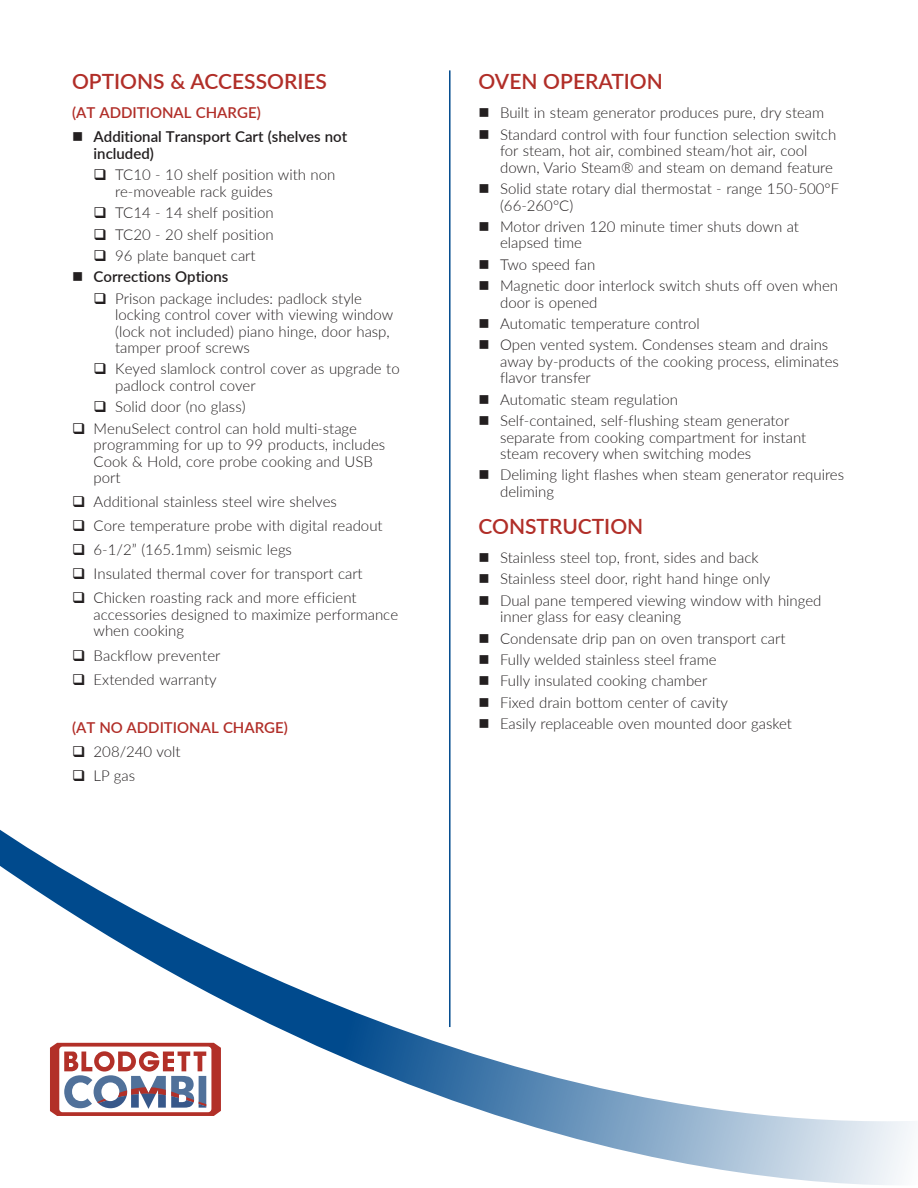
<style>
.page{position:relative;width:918px;height:1188px;background:#fff}
.page>*{position:absolute;margin:0;border:0;box-sizing:border-box;transform-origin:0 0}
.Subhead{font:600 21px "Lato";color:#b12e28}
.t1{font:300 15px/16.5px "Lato";color:#231f20}
.t2{font:600 15px/16.5px "Lato";color:#231f20}
._10_pt_flush_left_bo{font:600 15px "Lato";color:#b12e28}
</style>
<div class="page">
<svg style="left:0;top:830px;width:913px;height:355px"></svg>
<svg style="left:50px;top:1043px;width:171px;height:73px"></svg>
<hr style="left:449px;top:70px;width:2px;height:957px;background:#004a8d">
<p class="Subhead" style="left:72px;top:66px;width:257px">OPTIONS &amp; ACCESSORIES</p>
<p class="_10_pt_flush_left_bo" style="left:72px;top:102px;width:190px">(AT ADDITIONAL CHARGE)</p>
<p class="t2" style="left:94px;top:128px;width:255px">Additional Transport Cart (shelves not included)</p>
<p class="t1" style="left:115px;top:166px;width:222px">TC10 - 10 shelf position with non re-moveable rack guides</p>
<p class="t1" style="left:115px;top:204px;width:160px">TC14 - 14 shelf position</p>
<p class="t1" style="left:115px;top:225px;width:160px">TC20 - 20 shelf position</p>
<p class="t1" style="left:115px;top:247px;width:142px">96 plate banquet cart</p>
<p class="t2" style="left:94px;top:268px;width:136px">Corrections Options</p>
<p class="t1" style="left:115px;top:289px;width:280px">Prison package includes: padlock style locking control cover with viewing window (lock not included) piano hinge, door hasp, tamper proof screws</p>
<p class="t1" style="left:115px;top:360px;width:286px">Keyed slamlock control cover as upgrade to padlock control cover</p>
<p class="t1" style="left:115px;top:398px;width:132px">Solid door (no glass)</p>
<p class="t1" style="left:94px;top:419px;width:293px">MenuSelect control can hold multi-stage programming for up to 99 products, includes<br>Cook &amp; Hold, core probe cooking and USB port</p>
<p class="t1" style="left:94px;top:493px;width:245px">Additional stainless steel wire shelves</p>
<p class="t1" style="left:94px;top:517px;width:291px">Core temperature probe with digital readout</p>
<p class="t1" style="left:94px;top:541px;width:200px">6-1/2” (165.1mm) seismic legs</p>
<p class="t1" style="left:94px;top:565px;width:271px">Insulated thermal cover for transport cart</p>
<p class="t1" style="left:94px;top:589px;width:306px">Chicken roasting rack and more efficient accessories designed to maximize performance when cooking</p>
<p class="t1" style="left:94px;top:646px;width:128px">Backflow preventer</p>
<p class="t1" style="left:94px;top:670px;width:125px">Extended warranty</p>
<p class="_10_pt_flush_left_bo" style="left:72px;top:716px;width:217px">(AT NO ADDITIONAL CHARGE)</p>
<p class="t1" style="left:94px;top:743px;width:88px">208/240 volt</p>
<p class="t1" style="left:94px;top:767px;width:43px">LP gas</p>
<p class="Subhead" style="left:478px;top:66px;width:186px">OVEN OPERATION</p>
<p class="t1" style="left:500px;top:104px;width:326px">Built in steam generator produces pure, dry steam</p>
<p class="t1" style="left:500px;top:126px;width:338px">Standard control with four function selection switch for steam, hot air, combined steam/hot air, cool down, Vario Steam® and steam on demand feature</p>
<p class="t1" style="left:500px;top:180px;width:341px">Solid state rotary dial thermostat - range 150-500°F (66-260°C)</p>
<p class="t1" style="left:500px;top:218px;width:301px">Motor driven 120 minute timer shuts down at elapsed time</p>
<p class="t1" style="left:500px;top:256px;width:97px">Two speed fan</p>
<p class="t1" style="left:500px;top:277px;width:340px">Magnetic door interlock switch shuts off oven when door is opened</p>
<p class="t1" style="left:500px;top:315px;width:201px">Automatic temperature control</p>
<p class="t1" style="left:500px;top:336px;width:340px">Open vented system. Condenses steam and drains away by-products of the cooking process, eliminates flavor transfer</p>
<p class="t1" style="left:500px;top:391px;width:179px">Automatic steam regulation</p>
<p class="t1" style="left:500px;top:412px;width:308px">Self-contained, self-flushing steam generator separate from cooking compartment for instant steam recovery when switching modes</p>
<p class="t1" style="left:500px;top:466px;width:346px">Deliming light flashes when steam generator requires deliming</p>
<p class="Subhead" style="left:478px;top:511px;width:166px">CONSTRUCTION</p>
<p class="t1" style="left:500px;top:549px;width:260px">Stainless steel top, front, sides and back</p>
<p class="t1" style="left:500px;top:570px;width:272px">Stainless steel door, right hand hinge only</p>
<p class="t1" style="left:500px;top:592px;width:323px">Dual pane tempered viewing window with hinged inner glass for easy cleaning</p>
<p class="t1" style="left:500px;top:629px;width:287px">Condensate drip pan on oven transport cart</p>
<p class="t1" style="left:500px;top:651px;width:218px">Fully welded stainless steel frame</p>
<p class="t1" style="left:500px;top:672px;width:209px">Fully insulated cooking chamber</p>
<p class="t1" style="left:500px;top:694px;width:230px">Fixed drain bottom center of cavity</p>
<p class="t1" style="left:500px;top:715px;width:293px">Easily replaceable oven mounted door gasket</p>
</div>
